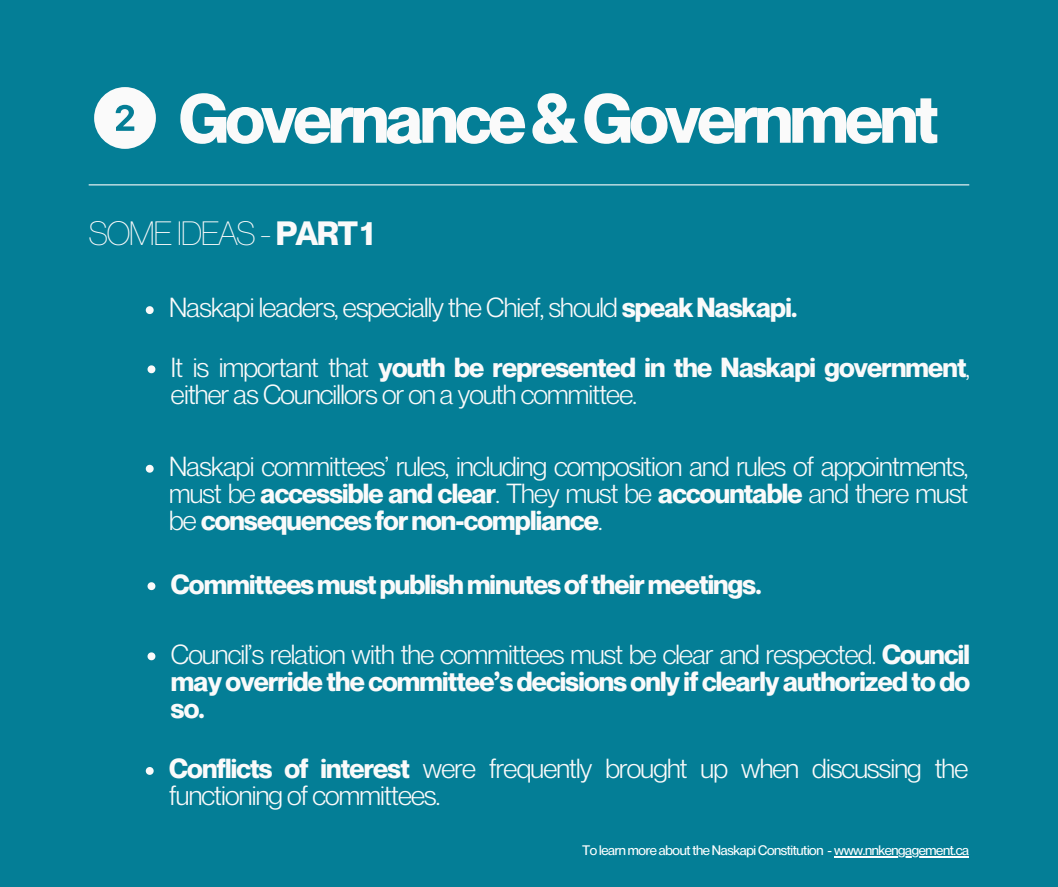
<style>
.page{position:relative;width:1058px;height:887px;background:#fff}
.page>*{position:absolute;margin:0;border:0;box-sizing:border-box;transform-origin:0 0}
.t1{font:700 67.8px "Neue Montreal";letter-spacing:-.05em;color:#fafafa}
.t2{font:300 33px "Neue Montreal";letter-spacing:-.05em;color:#fafafa}
.t3{font:27px/27px "Neue Montreal";letter-spacing:-.03em;color:#fafafa}
.t4{font:700 27px/27px "Neue Montreal";letter-spacing:-.03em;color:#fafafa;text-align:justify}
.t5{font:500 13.5px "Neue Montreal";letter-spacing:-.03em;color:#fff}
.s1{font-weight:700}
.s2{font-weight:400}
</style>
<div class="page">
<div style="left:0;top:0;width:1058px;height:886px;background:#047e96"></div>
<hr style="left:89px;top:184px;width:880px;height:1px;background:#fafafa">
<svg style="left:94px;top:87px;width:62px;height:62px"></svg>
<svg style="left:146px;top:306px;width:8px;height:8px"></svg>
<svg style="left:147px;top:365px;width:8px;height:8px"></svg>
<svg style="left:146px;top:465px;width:8px;height:7px"></svg>
<svg style="left:147px;top:582px;width:8px;height:8px"></svg>
<svg style="left:147px;top:652px;width:8px;height:8px"></svg>
<svg style="left:146px;top:767px;width:8px;height:7px"></svg>
<hr style="left:834px;top:856px;width:134px;height:1px;background:#fff">
<p class="t1" style="left:179px;top:77px;width:761px">Governance&amp;Government</p>
<h1 class="t2" style="left:89px;top:213px;width:287px">SOME IDEAS - <span class="s1">PART1</span></h1>
<h2 class="t3" style="left:169px;top:294px;width:629px">Naskapi leaders, especially the Chief, should <span class="s1">speakNaskapi.</span></h2>
<p class="t3" style="left:171px;top:353px;width:800px">It is important that <span class="s1">youth be represented in the Naskapi government</span>, either as Councillors or on a youth committee.</p>
<p class="t3" style="left:169px;top:452px;width:800px;text-align:justify">Naskapi committees’ rules, including composition and rules of appointments, must be <span class="s1">accessible and clear</span>. They must be <span class="s1">accountable</span> and there must be <span class="s1">consequencesfornon-compliance</span>.</p>
<p class="t4" style="left:171px;top:570px;width:592px">Committeesmustpublishminutesoftheirmeetings.</p>
<p class="t4" style="left:171px;top:640px;width:800px"><span class="s2">Council’s relation with the committees must be clear and respected.</span> Council may override the committee’s decisions only if clearly authorized to do so.</p>
<p class="t3" style="left:169px;top:754px;width:800px"><span class="s1">Conflicts of interest</span> were frequently brought up when discussing the functioning of committees.</p>
<p class="t5" style="left:582px;top:842px;width:388px">To learn more about the Naskapi Constitution - www.nnkengagement.ca</p>
</div>
